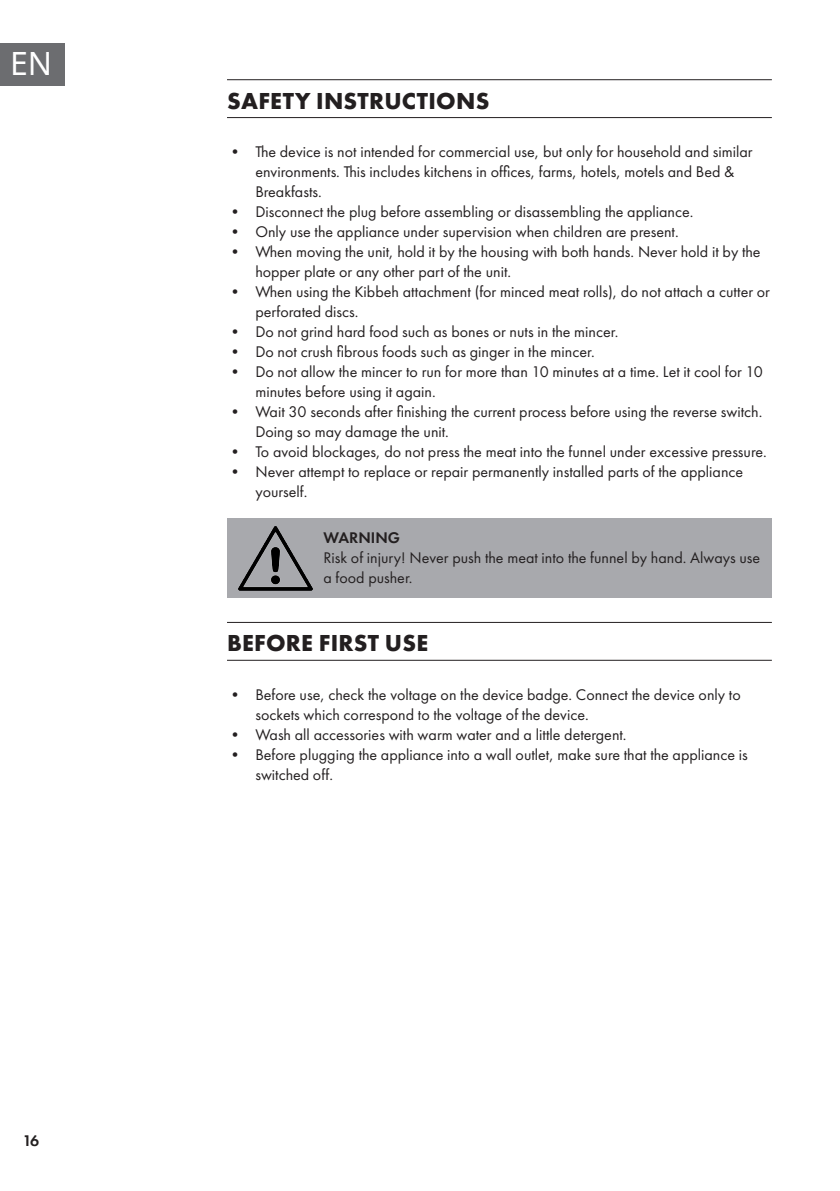
<style>
.page{position:relative;width:840px;height:1191px;background:#fff}
.page>*{position:absolute;margin:0;border:0;box-sizing:border-box;transform-origin:0 0}
.t1{font:32px "Noto Sans";color:#fff}
.Super_Headline{font:700 24px "Futura PTW08";letter-spacing:.01em;color:#231f20}
.Base_Text_HINWEIS_gr{font:16px/20px "Futura PTW08";color:#231f20}
.t2{font:600 16px "Futura PTW08";color:#231f20}
.s1{font-weight:600}
</style>
<div class="page">
<div style="left:0;top:43px;width:65px;height:42px;background:#6c6d70"></div>
<hr style="left:227px;top:79px;width:544px;height:1px;background:#231f20">
<hr style="left:227px;top:117px;width:544px;height:1px;background:#231f20">
<div style="left:227px;top:519px;width:544px;height:79px;background:#a8a9ad"></div>
<hr style="left:227px;top:622px;width:544px;height:1px;background:#231f20">
<hr style="left:227px;top:660px;width:544px;height:1px;background:#231f20">
<img style="left:238px;top:526px;width:74px;height:65px">
<h1 class="t1" style="left:10px;top:42px;width:44px">EN</h1>
<p class="t2" style="left:23px;top:1130px;width:18px">16</p>
<p class="Super_Headline" style="left:227px;top:85px;width:264px">SAFETY INSTRUCTIONS</p>
<p class="Base_Text_HINWEIS_gr" style="left:255px;top:141px;width:498px;text-indent:-28px">• The device is not intended for commercial use, but only for household and similar environments. This includes kitchens in offices, farms, hotels, motels and Bed &amp;<br>Breakfasts.</p>
<p class="Base_Text_HINWEIS_gr" style="left:227px;top:201px;width:467px">• Disconnect the plug before assembling or disassembling the appliance.</p>
<p class="Base_Text_HINWEIS_gr" style="left:227px;top:221px;width:453px">• Only use the appliance under supervision when children are present.</p>
<p class="Base_Text_HINWEIS_gr" style="left:255px;top:241px;width:506px;text-indent:-28px">• When moving the unit, hold it by the housing with both hands. Never hold it by the hopper plate or any other part of the unit.</p>
<p class="Base_Text_HINWEIS_gr" style="left:255px;top:281px;width:516px;text-indent:-28px">• When using the Kibbeh attachment (for minced meat rolls), do not attach a cutter or perforated discs.</p>
<p class="Base_Text_HINWEIS_gr" style="left:227px;top:321px;width:392px">• Do not grind hard food such as bones or nuts in the mincer.</p>
<p class="Base_Text_HINWEIS_gr" style="left:227px;top:341px;width:369px">• Do not crush fibrous foods such as ginger in the mincer.</p>
<p class="Base_Text_HINWEIS_gr" style="left:255px;top:361px;width:508px;text-indent:-28px">• Do not allow the mincer to run for more than 10 minutes at a time. Let it cool for 10 minutes before using it again.</p>
<p class="Base_Text_HINWEIS_gr" style="left:255px;top:401px;width:508px;text-indent:-28px">• Wait 30 seconds after finishing the current process before using the reverse switch.<br>Doing so may damage the unit.</p>
<p class="Base_Text_HINWEIS_gr" style="left:227px;top:441px;width:541px">• To avoid blockages, do not press the meat into the funnel under excessive pressure.</p>
<p class="Base_Text_HINWEIS_gr" style="left:255px;top:461px;width:489px;text-indent:-28px">• Never attempt to replace or repair permanently installed parts of the appliance yourself.</p>
<p class="Base_Text_HINWEIS_gr" style="left:323px;top:527px;width:438px"><span class="s1">WARNING<br></span>Risk of injury! Never push the meat into the funnel by hand. Always use a food pusher.</p>
<p class="Super_Headline" style="left:227px;top:628px;width:202px">BEFORE FIRST USE</p>
<p class="Base_Text_HINWEIS_gr" style="left:255px;top:684px;width:486px;text-indent:-28px">• Before use, check the voltage on the device badge. Connect the device only to sockets which correspond to the voltage of the device.</p>
<p class="Base_Text_HINWEIS_gr" style="left:227px;top:724px;width:401px">• Wash all accessories with warm water and a little detergent.</p>
<p class="Base_Text_HINWEIS_gr" style="left:255px;top:744px;width:493px;text-indent:-28px">• Before plugging the appliance into a wall outlet, make sure that the appliance is switched off.</p>
</div>
